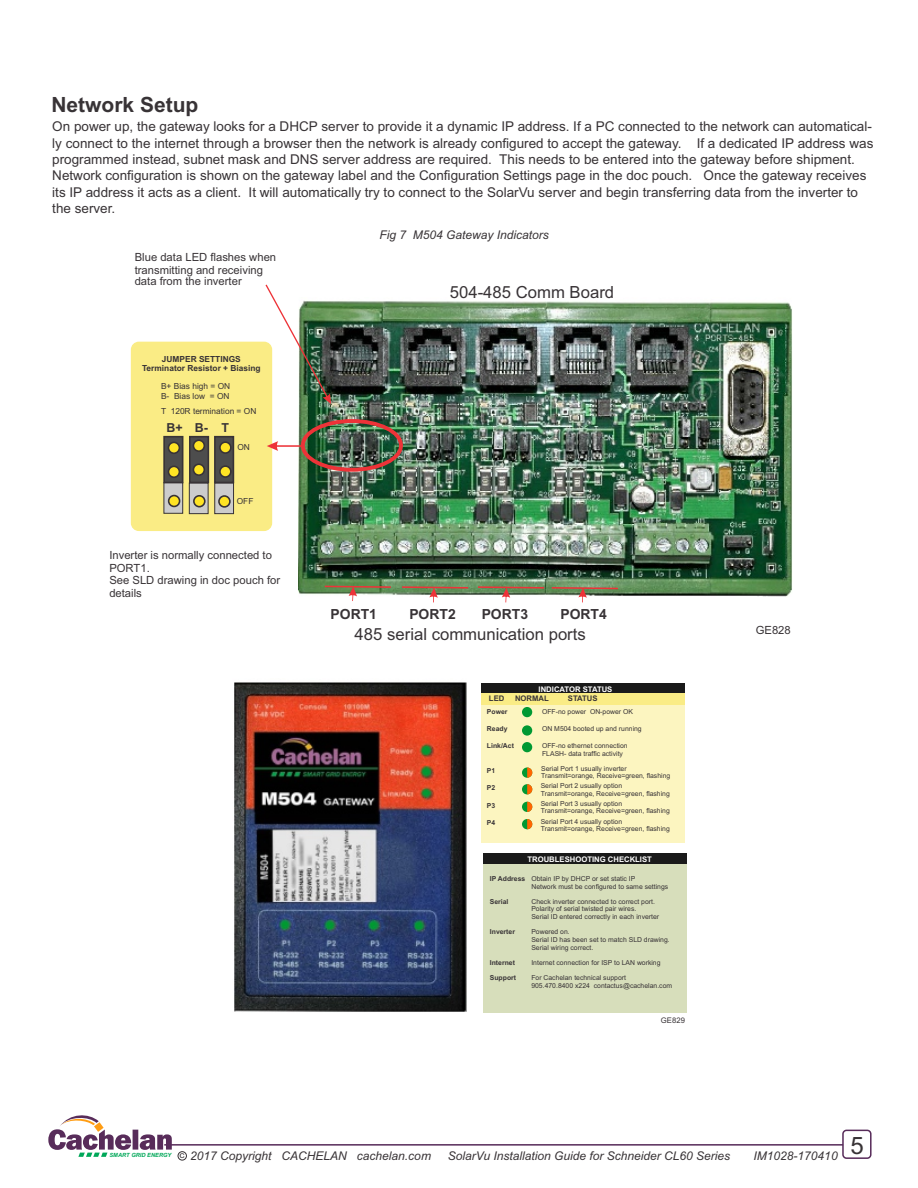
<style>
.page{position:relative;width:918px;height:1188px;background:#fff}
.page>*{position:absolute;margin:0;border:0;box-sizing:border-box;transform-origin:0 0}
.t1{font:24px "Arial";color:#383336}
.t2{font:700 21px "Arial";color:#383336}
.t3{font:16.65px "Arial";color:#383336}
.t4{font:700 13.95px "Arial";color:#383336}
.t5{font:13.5px/16.2px "Arial";color:#383336}
.t6{font:700 12.45px "Arial";color:#383336}
.t7{font:italic 12px "Arial";color:#383336}
.t8{font:11.25px/12.6px "Arial";color:#383336}
.t9{font:8.4px/9.9px "Arial";color:#383336}
.t10{font:700 8.4px/9.3px "Arial";color:#383336;text-align:center}
.t11{font:700 7.65px "Arial";color:#fff}
.t12{font:700 7.65px "Arial";color:#383336}
.t13{font:7.65px "Arial";color:#383336}
.t14{font:6.9px/7.6px "Arial";color:#383336}
.t15{font:700 6.9px "Arial";color:#383336}
.s1{font-weight:700}
.s2{font-style:normal;font-size:9px}
</style>
<div class="page">
<img style="left:299px;top:301px;width:493px;height:296px">
<div style="left:131px;top:342px;width:141px;height:189px;background:#faec85;border-radius:8px"></div>
<div style="left:189px;top:483px;width:19px;height:31px;background:#ccc"></div>
<div style="left:189px;top:483px;width:20px;height:31px;border:1px solid #383336"></div>
<div style="left:215px;top:483px;width:19px;height:31px;background:#ccc"></div>
<div style="left:214px;top:483px;width:20px;height:31px;border:1px solid #383336"></div>
<div style="left:164px;top:483px;width:19px;height:30px;background:#ccc"></div>
<div style="left:163px;top:482px;width:20px;height:32px;border:1px solid #383336"></div>
<div style="left:215px;top:437px;width:18px;height:45px;background:#4d4d4d"></div>
<div style="left:214px;top:436px;width:20px;height:47px;border:2px solid #383336"></div>
<div style="left:219px;top:496px;width:11px;height:11px;background:#ffe424;border-radius:50%"></div>
<div style="left:218px;top:495px;width:13px;height:13px;border:2px solid #383336;border-radius:50%"></div>
<div style="left:194px;top:496px;width:11px;height:11px;background:#ffe424;border-radius:50%"></div>
<div style="left:193px;top:495px;width:13px;height:12px;border:2px solid #383336;border-radius:50%"></div>
<div style="left:169px;top:496px;width:11px;height:10px;background:#ffe424;border-radius:50%"></div>
<div style="left:168px;top:495px;width:12px;height:12px;border:2px solid #383336;border-radius:50%"></div>
<div style="left:190px;top:437px;width:18px;height:45px;background:#4d4d4d"></div>
<div style="left:189px;top:436px;width:20px;height:47px;border:2px solid #383336"></div>
<div style="left:220px;top:442px;width:11px;height:11px;background:#ffe424;border-radius:50%"></div>
<div style="left:219px;top:441px;width:13px;height:13px;border:2px solid #383336;border-radius:50%"></div>
<div style="left:220px;top:466px;width:11px;height:11px;background:#ffe424;border-radius:50%"></div>
<div style="left:219px;top:465px;width:13px;height:13px;border:2px solid #383336;border-radius:50%"></div>
<div style="left:164px;top:437px;width:19px;height:45px;background:#4d4d4d"></div>
<div style="left:163px;top:436px;width:20px;height:47px;border:2px solid #383336"></div>
<div style="left:168px;top:442px;width:11px;height:11px;background:#ffe424;border-radius:50%"></div>
<div style="left:168px;top:442px;width:12px;height:12px;border:2px solid #383336;border-radius:50%"></div>
<div style="left:168px;top:466px;width:11px;height:11px;background:#ffe424;border-radius:50%"></div>
<div style="left:168px;top:466px;width:12px;height:12px;border:2px solid #383336;border-radius:50%"></div>
<div style="left:193px;top:440px;width:11px;height:11px;background:#ffe424;border-radius:50%"></div>
<div style="left:193px;top:439px;width:12px;height:13px;border:2px solid #383336;border-radius:50%"></div>
<div style="left:193px;top:464px;width:11px;height:11px;background:#ffe424;border-radius:50%"></div>
<div style="left:193px;top:463px;width:12px;height:13px;border:2px solid #383336;border-radius:50%"></div>
<div style="left:301px;top:419px;width:102px;height:53px;border:4px solid #ed3338;border-radius:50%"></div>
<svg style="left:267px;top:441px;width:37px;height:10px"></svg>
<img style="left:265px;top:285px;width:66px;height:119px">
<svg style="left:323px;top:585px;width:69px;height:16px"></svg>
<svg style="left:400px;top:586px;width:70px;height:16px"></svg>
<svg style="left:476px;top:586px;width:143px;height:16px"></svg>
<div style="left:481px;top:684px;width:204px;height:10px;background:#1a1a1a"></div>
<div style="left:481px;top:694px;width:204px;height:11px;background:#faec85"></div>
<div style="left:481px;top:705px;width:204px;height:138px;background:#fcf5c0"></div>
<div style="left:483px;top:853px;width:204px;height:160px;background:#d7debb"></div>
<div style="left:484px;top:853px;width:203px;height:11px;background:#1a1a1a"></div>
<div style="left:522px;top:707px;width:10px;height:10px;background:#093;border-radius:50%"></div>
<div style="left:522px;top:725px;width:10px;height:11px;background:#093;border-radius:50%"></div>
<div style="left:522px;top:742px;width:10px;height:10px;background:#093;border-radius:50%"></div>
<div style="left:522px;top:767px;width:10px;height:11px;background:#093;border-radius:50%"></div>
<svg style="left:527px;top:767px;width:5px;height:11px"></svg>
<div style="left:522px;top:784px;width:10px;height:10px;background:#093;border-radius:50%"></div>
<svg style="left:527px;top:784px;width:5px;height:10px"></svg>
<div style="left:522px;top:802px;width:10px;height:10px;background:#093;border-radius:50%"></div>
<svg style="left:527px;top:802px;width:5px;height:10px"></svg>
<div style="left:522px;top:819px;width:10px;height:10px;background:#093;border-radius:50%"></div>
<svg style="left:527px;top:819px;width:5px;height:10px"></svg>
<img style="left:234px;top:682px;width:233px;height:330px">
<svg style="left:48px;top:1115px;width:124px;height:42px"></svg>
<hr style="left:164px;top:1144px;width:679px;height:2px;background:#582c5a">
<div style="left:842px;top:1130px;width:30px;height:29px;border:2px solid #582c5a;border-radius:4px"></div>
<div style="left:178px;top:1151px;width:9px;height:9px;border:1px solid #383336;border-radius:50%"></div>
<h2 class="t2" style="left:51px;top:97px;width:149px">Network Setup</h2>
<h3 class="t5" style="left:52px;top:120px;width:821px">On power up, the gateway looks for a DHCP server to provide it a dynamic IP address. If a PC connected to the network can automatical-</h3>
<p class="t5" style="left:52px;top:136px;width:823px">ly connect to the internet through a browser then the network is already configured to accept the gateway. If a dedicated IP address was programmed instead, subnet mask and DNS server address are required. This needs to be entered into the gateway before shipment.<br>Network configuration is shown on the gateway label and the Configuration Settings page in the doc pouch. Once the gateway receives its IP address it acts as a client. It will automatically try to connect to the SolarVu server and begin transferring data from the inverter to the server.</p>
<h3 class="t8" style="left:135px;top:252px;width:143px">Blue data LED flashes when transmitting and receiving</h3>
<h3 class="t8" style="left:135px;top:276px;width:109px">data from the inverter</h3>
<p class="t10" style="left:142px;top:355px;width:120px">JUMPER SETTINGS<br>Terminator Resistor + Biasing</p>
<p class="t9" style="left:161px;top:382px;width:71px">B+ Bias high = ON<br>B- Bias low = ON</p>
<p class="t9" style="left:161px;top:407px;width:97px">T 120R termination = ON</p>
<h3 class="t6" style="left:167px;top:423px;width:64px">B+ B- T</h3>
<p class="t9" style="left:237px;top:443px;width:14px">ON</p>
<p class="t9" style="left:237px;top:497px;width:18px">OFF</p>
<h3 class="t8" style="left:109px;top:550px;width:172px">Inverter is normally connected to<br>PORT1.<br>See SLD drawing in doc pouch for details</h3>
<h3 class="t7" style="left:380px;top:230px;width:171px">Fig 7 M504 Gateway Indicators</h3>
<h3 class="t3" style="left:450px;top:286px;width:166px">504-485 Comm Board</h3>
<h3 class="t4" style="left:331px;top:609px;width:48px">PORT1</h3>
<h3 class="t4" style="left:409px;top:609px;width:48px">PORT2</h3>
<h3 class="t4" style="left:482px;top:609px;width:48px">PORT3</h3>
<h3 class="t4" style="left:560px;top:609px;width:48px">PORT4</h3>
<h3 class="t3" style="left:355px;top:628px;width:233px">485 serial communication ports</h3>
<p class="t11" style="left:539px;top:686px;width:75px">INDICATOR STATUS</p>
<p class="t12" style="left:489px;top:696px;width:17px">LED</p>
<p class="t12" style="left:515px;top:696px;width:35px">NORMAL</p>
<p class="t12" style="left:568px;top:696px;width:31px">STATUS</p>
<p class="t15" style="left:487px;top:709px;width:22px">Power</p>
<p class="t14" style="left:542px;top:708px;width:92px">OFF-no power ON-power OK</p>
<p class="t15" style="left:487px;top:726px;width:22px">Ready</p>
<p class="t14" style="left:542px;top:725px;width:101px">ON M504 booted up and running</p>
<p class="t15" style="left:487px;top:743px;width:28px">Link/Act</p>
<p class="t14" style="left:542px;top:742px;width:87px;line-height:8.6px">OFF-no ethernet connection<br>FLASH- data traffic activity</p>
<p class="t15" style="left:487px;top:768px;width:10px">P1</p>
<p class="t15" style="left:487px;top:785px;width:10px">P2</p>
<p class="t15" style="left:487px;top:802px;width:10px">P3</p>
<p class="t15" style="left:487px;top:820px;width:10px">P4</p>
<p class="t14" style="left:541px;top:766px;width:131px;line-height:7.2px">Serial Port 1 usually inverter<br>Transmit=orange, Receive=green, flashing</p>
<p class="t14" style="left:541px;top:783px;width:131px;line-height:7.2px">Serial Port 2 usually option<br>Transmit=orange, Receive=green, flashing</p>
<p class="t14" style="left:541px;top:801px;width:131px;line-height:7.2px">Serial Port 3 usually option<br>Transmit=orange, Receive=green, flashing</p>
<p class="t14" style="left:541px;top:819px;width:131px;line-height:7.2px">Serial Port 4 usually option<br>Transmit=orange, Receive=green, flashing</p>
<p class="t11" style="left:527px;top:856px;width:126px">TROUBLESHOOTING CHECKLIST</p>
<p class="t14" style="left:531px;top:875px;width:138px;text-indent:-41px"><span class="s1">IP Address</span> Obtain IP by DHCP or set static IP<br>Network must be configured to same settings</p>
<p class="t15" style="left:490px;top:899px;width:20px">Serial</p>
<p class="t14" style="left:531px;top:898px;width:129px">Check inverter connected to correct port.<br>Polarity of serial twisted pair wires.<br>Serial ID entered correctly in each inverter</p>
<p class="t15" style="left:490px;top:929px;width:27px">Inverter</p>
<p class="t14" style="left:531px;top:929px;width:140px">Powered on.<br>Serial ID has been set to match SLD drawing.<br>Serial wiring correct.</p>
<p class="t15" style="left:490px;top:960px;width:27px">Internet</p>
<p class="t14" style="left:531px;top:959px;width:131px">Internet connection for ISP to LAN working</p>
<p class="t15" style="left:490px;top:975px;width:28px">Support</p>
<p class="t14" style="left:531px;top:975px;width:142px">For Cachelan technical support<br>905.470.8400 x224 contactus@cachelan.com</p>
<p class="t13" style="left:661px;top:1017px;width:25px">GE829</p>
<h3 class="t8" style="left:756px;top:624px;width:37px">GE828</h3>
<h3 class="t7" style="left:109px;top:1151px;width:323px"><sup>SMART</sup> <sup>GRID</sup> <sup>ENERGY</sup> <span class="s2">c</span> 2017 Copyright CACHELAN cachelan.com</h3>
<h3 class="t7" style="left:448px;top:1151px;width:284px">SolarVu Installation Guide for Schneider CL60 Series</h3>
<h3 class="t7" style="left:754px;top:1151px;width:86px">IM1028-170410</h3>
<h1 class="t1" style="left:851px;top:1136px;width:15px">5</h1>
</div>
